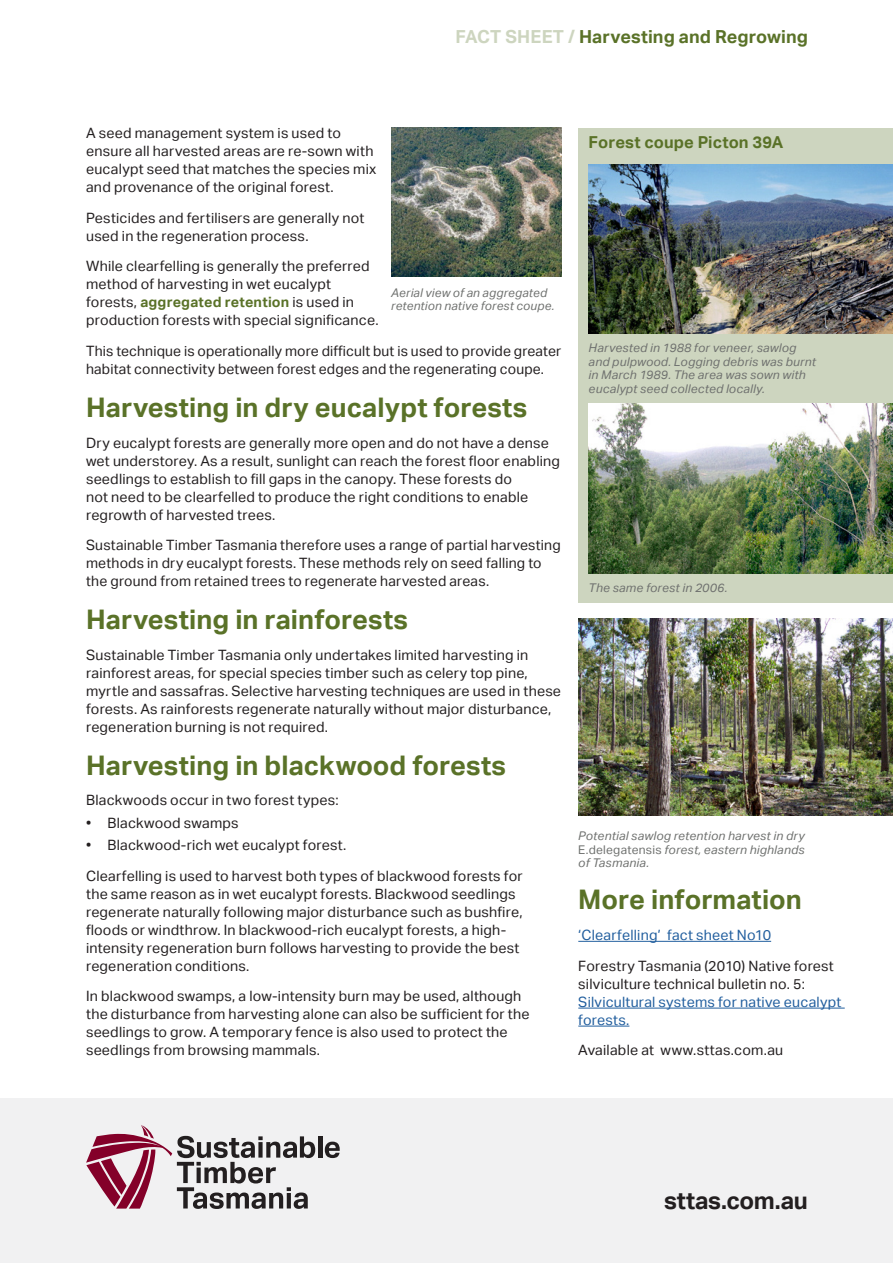
<style>
.page{position:relative;width:893px;height:1263px;background:#fff}
.page>*{position:absolute;margin:0;border:0;box-sizing:border-box;transform-origin:0 0}
.t1{font:700 27px "Aktiv Grotesk";letter-spacing:.005em;color:#5a7228}
.t2{font:700 24px "Aktiv Grotesk";letter-spacing:-.015em;color:#231f20}
.t3{font:700 18px "Aktiv Grotesk";letter-spacing:.005em;color:#5a7228}
.t4{font:700 16.5px "Aktiv Grotesk";letter-spacing:.005em;color:#5a7228}
.t5{font:14.25px/18px "Aktiv Grotesk";letter-spacing:.015em;color:#231f20}
.t6{font:14.25px/18px "Aktiv Grotesk";letter-spacing:.015em;color:#215e9e}
.t7{font:italic 12px/13.5px "Aktiv Grotesk";letter-spacing:.02em;color:#6e706e}
.s1{color:#cdd5bf}
.s2{font-weight:700;color:#5a7228}
.s3{font-style:normal}
</style>
<div class="page">
<div style="left:0;top:1098px;width:893px;height:165px;background:#f1f1f2"></div>
<hr style="left:318px;top:1136px;width:4px;height:21px;background:#231f20">
<svg style="left:325px;top:1141px;width:15px;height:17px"></svg>
<svg style="left:86px;top:1125px;width:229px;height:84px"></svg>
<img style="left:391px;top:128px;width:170px;height:148px">
<div style="left:578px;top:128px;width:315px;height:474px;background:#cdd5bf"></div>
<img style="left:589px;top:164px;width:304px;height:170px">
<img style="left:589px;top:404px;width:304px;height:169px">
<img style="left:578px;top:619px;width:315px;height:196px">
<hr style="left:578px;top:941px;width:193px;height:1px;background:#215e9e">
<hr style="left:578px;top:1007px;width:267px;height:1px;background:#215e9e">
<hr style="left:578px;top:1025px;width:51px;height:1px;background:#215e9e">
<p class="t3" style="left:455px;top:26px;width:354px"><span class="s1">FACT SHEET /</span> Harvesting and Regrowing</p>
<p class="t5" style="left:86px;top:124px;width:292px">A seed management system is used to ensure all harvested areas are re-sown with eucalypt seed that matches the species mix and provenance of the original forest.</p>
<p class="t5" style="left:86px;top:209px;width:280px">Pesticides and fertilisers are generally not used in the regeneration process.</p>
<p class="t5" style="left:86px;top:257px;width:294px">While clearfelling is generally the preferred method of harvesting in wet eucalypt forests, <span class="s2">aggregated retention</span> is used in production forests with special significance.</p>
<p class="t5" style="left:86px;top:342px;width:477px">This technique is operationally more difficult but is used to provide greater habitat connectivity between forest edges and the regenerating coupe.</p>
<h1 class="t1" style="left:86px;top:392px;width:443px">Harvesting in dry eucalypt forests</h1>
<p class="t5" style="left:86px;top:434px;width:475px">Dry eucalypt forests are generally more open and do not have a dense wet understorey. As a result, sunlight can reach the forest floor enabling seedlings to establish to fill gaps in the canopy. These forests do<br>not need to be clearfelled to produce the right conditions to enable regrowth of harvested trees.</p>
<p class="t5" style="left:86px;top:536px;width:476px">Sustainable Timber Tasmania therefore uses a range of partial harvesting methods in dry eucalypt forests. These methods rely on seed falling to the ground from retained trees to regenerate harvested areas.</p>
<h1 class="t1" style="left:86px;top:604px;width:323px">Harvesting in rainforests</h1>
<p class="t5" style="left:86px;top:646px;width:476px">Sustainable Timber Tasmania only undertakes limited harvesting in rainforest areas, for special species timber such as celery top pine, myrtle and sassafras. Selective harvesting techniques are used in these forests. As rainforests regenerate naturally without major disturbance, regeneration burning is not required.</p>
<h1 class="t1" style="left:86px;top:749px;width:422px">Harvesting in blackwood forests</h1>
<p class="t5" style="left:86px;top:791px;width:254px">Blackwoods occur in two forest types:</p>
<p class="t5" style="left:86px;top:814px;width:154px">• Blackwood swamps</p>
<p class="t5" style="left:86px;top:830px;width:438px;line-height:30.8px">• Blackwood-rich wet eucalypt forest.<br>Clearfelling is used to harvest both types of blackwood forests for</p>
<p class="t5" style="left:86px;top:885px;width:438px">the same reason as in wet eucalypt forests. Blackwood seedlings regenerate naturally following major disturbance such as bushfire, floods or windthrow. In blackwood-rich eucalypt forests, a high&shy;intensity regeneration burn follows harvesting to provide the best regeneration conditions.</p>
<p class="t5" style="left:86px;top:987px;width:445px">In blackwood swamps, a low-intensity burn may be used, although the disturbance from harvesting alone can also be sufficient for the seedlings to grow. A temporary fence is also used to protect the seedlings from browsing mammals.</p>
<p class="t7" style="left:391px;top:286px;width:165px">Aerial view of an aggregated retention native forest coupe.</p>
<p class="t4" style="left:589px;top:132px;width:196px">Forest coupe Picton 39A</p>
<p class="t7" style="left:589px;top:342px;width:229px">Harvested in 1988 for veneer, sawlog and pulpwood. Logging debris was burnt in March 1989. The area was sown with eucalypt seed collected locally.</p>
<p class="t7" style="left:589px;top:581px;width:140px">The same forest in 2006.</p>
<p class="t7" style="left:578px;top:829px;width:228px;text-align:justify">Potential sawlog retention harvest in dry <span class="s3">E.delegatensis</span> forest, eastern highlands of Tasmania.</p>
<h1 class="t1" style="left:578px;top:884px;width:225px">More information</h1>
<p class="t6" style="left:578px;top:926px;width:194px">‘Clearfelling’ fact sheet No10</p>
<p class="t5" style="left:578px;top:957px;width:257px">Forestry Tasmania (2010) Native forest silviculture technical bulletin no. 5:</p>
<p class="t6" style="left:578px;top:993px;width:265px">Silvicultural systems for native eucalypt forests.</p>
<p class="t5" style="left:578px;top:1041px;width:206px">Available at www.sttas.com.au</p>
<h2 class="t2" style="left:664px;top:1187px;width:145px">sttas.com.au</h2>
</div>
